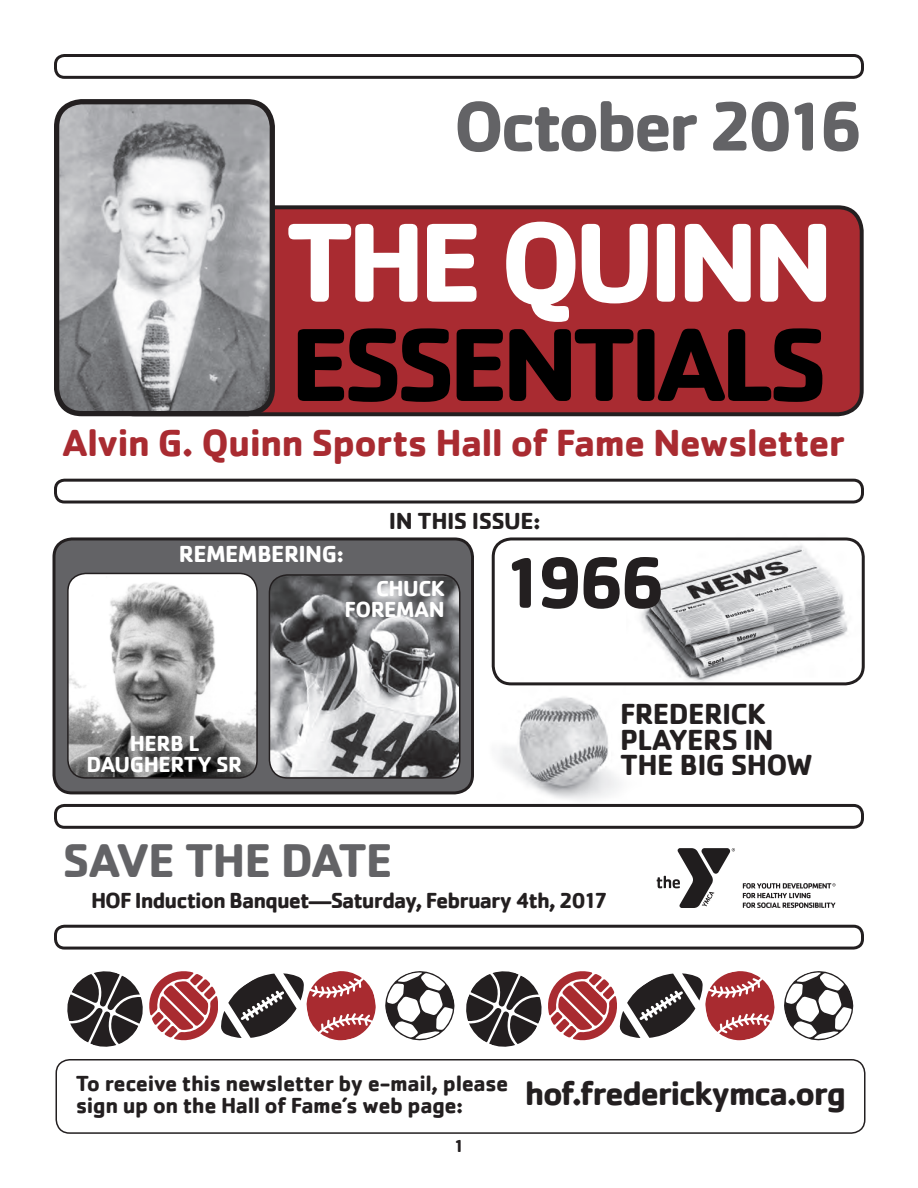
<style>
.page{position:relative;width:918px;height:1188px;background:#fff}
.page>*{position:absolute;margin:0;border:0;box-sizing:border-box;transform-origin:0 0}
.t1{font:700 116.55px "Cachet";letter-spacing:-.065em;color:#fff}
.t2{font:700 107.55px "Cachet";letter-spacing:-.065em;color:#000}
.t3{font:700 74.55px "Cachet";color:#231f20}
.t4{font:700 71.7px "Cachet";letter-spacing:-.06em;color:#636366}
.t5{font:700 48.9px "Cachet";letter-spacing:-.025em;color:#636366}
.t6{font:700 39px "Cachet";letter-spacing:-.025em;color:#a92b31}
.t7{font:700 34.5px "Cachet";letter-spacing:-.05em;color:#231f20}
.t8{font:700 30px/25.5px "Cachet";letter-spacing:-.025em;color:#231f20}
.t9{font:700 24px "Cachet";letter-spacing:-.025em;color:#231f20}
.t10{font:700 24px "Cachet";letter-spacing:-.025em;color:#fff}
.t11{font:700 22.5px/22.5px "Cachet";letter-spacing:-.03em;color:#231f20}
.t12{font:700 22.5px/21px "Cachet";letter-spacing:-.02em;color:#fff;text-align:center}
.t13{font:700 18px "Cachet";color:#231f20}
</style>
<div class="page">
<img style="left:487px;top:657px;width:155px;height:147px">
<img style="left:626px;top:541px;width:239px;height:152px">
<div style="left:111px;top:207px;width:751px;height:207px;background:#a92b31;border-radius:24px"></div>
<div style="left:109px;top:205px;width:755px;height:211px;border:4px solid #231f20;border-radius:24px"></div>
<img style="left:60px;top:105px;width:212px;height:309px">
<div style="left:54px;top:99px;width:221px;height:317px;border:5px solid #231f20;border-radius:25px"></div>
<div style="left:54px;top:539px;width:418px;height:254px;background:#636366;border-radius:18px"></div>
<div style="left:52px;top:537px;width:422px;height:257px;border:3px solid #231f20;border-radius:18px"></div>
<div style="left:56px;top:1059px;width:810px;height:75px;border:2px solid #231f20;border-radius:14px"></div>
<div style="left:54px;top:804px;width:810px;height:25px;border:3px solid #231f20;border-radius:9px"></div>
<div style="left:54px;top:54px;width:810px;height:25px;border:3px solid #231f20;border-radius:9px"></div>
<div style="left:54px;top:479px;width:810px;height:25px;border:3px solid #231f20;border-radius:9px"></div>
<div style="left:54px;top:925px;width:810px;height:25px;border:3px solid #231f20;border-radius:9px"></div>
<svg style="left:67px;top:971px;width:76px;height:76px"></svg>
<svg style="left:150px;top:971px;width:305px;height:70px"></svg>
<svg style="left:466px;top:971px;width:76px;height:76px"></svg>
<svg style="left:548px;top:971px;width:306px;height:70px"></svg>
<svg style="left:657px;top:848px;width:78px;height:60px"></svg>
<svg style="left:743px;top:883px;width:93px;height:25px"></svg>
<img style="left:68px;top:573px;width:187px;height:203px">
<div style="left:67px;top:573px;width:191px;height:206px;border:2px solid #231f20;border-radius:18px"></div>
<img style="left:269px;top:575px;width:191px;height:203px">
<div style="left:269px;top:574px;width:191px;height:205px;border:2px solid #231f20;border-radius:18px"></div>
<div style="left:492px;top:537px;width:373px;height:148px;border:3px solid #231f20;border-radius:18px"></div>
<p class="t4" style="left:454px;top:80px;width:412px">October 2016</p>
<p class="t1" style="left:285px;top:187px;width:551px">THE QUINN</p>
<p class="t2" style="left:290px;top:295px;width:540px">ESSENTIALS</p>
<p class="t6" style="left:63px;top:418px;width:784px">Alvin G. Quinn Sports Hall of Fame Newsletter</p>
<p class="t9" style="left:389px;top:506px;width:153px">IN THIS ISSUE:</p>
<p class="t10" style="left:179px;top:538px;width:167px">REMEMBERING:</p>
<p class="t12" style="left:87px;top:732px;width:157px">HERB L<br>DAUGHERTY SR</p>
<p class="t12" style="left:344px;top:578px;width:102px;text-align:right">CHUCK<br>FOREMAN</p>
<p class="t5" style="left:63px;top:829px;width:332px">SAVE THE DATE</p>
<p class="t3" style="left:501px;top:534px;width:167px">1966</p>
<p class="t8" style="left:620px;top:701px;width:194px">FREDERICK<br>PLAYERS IN<br>THE BIG SHOW</p>
<p class="t11" style="left:91px;top:888px;width:519px">HOF Induction Banquet—Saturday, February 4th, 2017</p>
<p class="t11" style="left:76px;top:1071px;width:434px">To receive this newsletter by e-mail, please sign up on the Hall of Fame’s web page:</p>
<p class="t7" style="left:525px;top:1071px;width:323px">hof.frederickymca.org</p>
<p class="t13" style="left:453px;top:1134px;width:13px">1</p>
</div>
